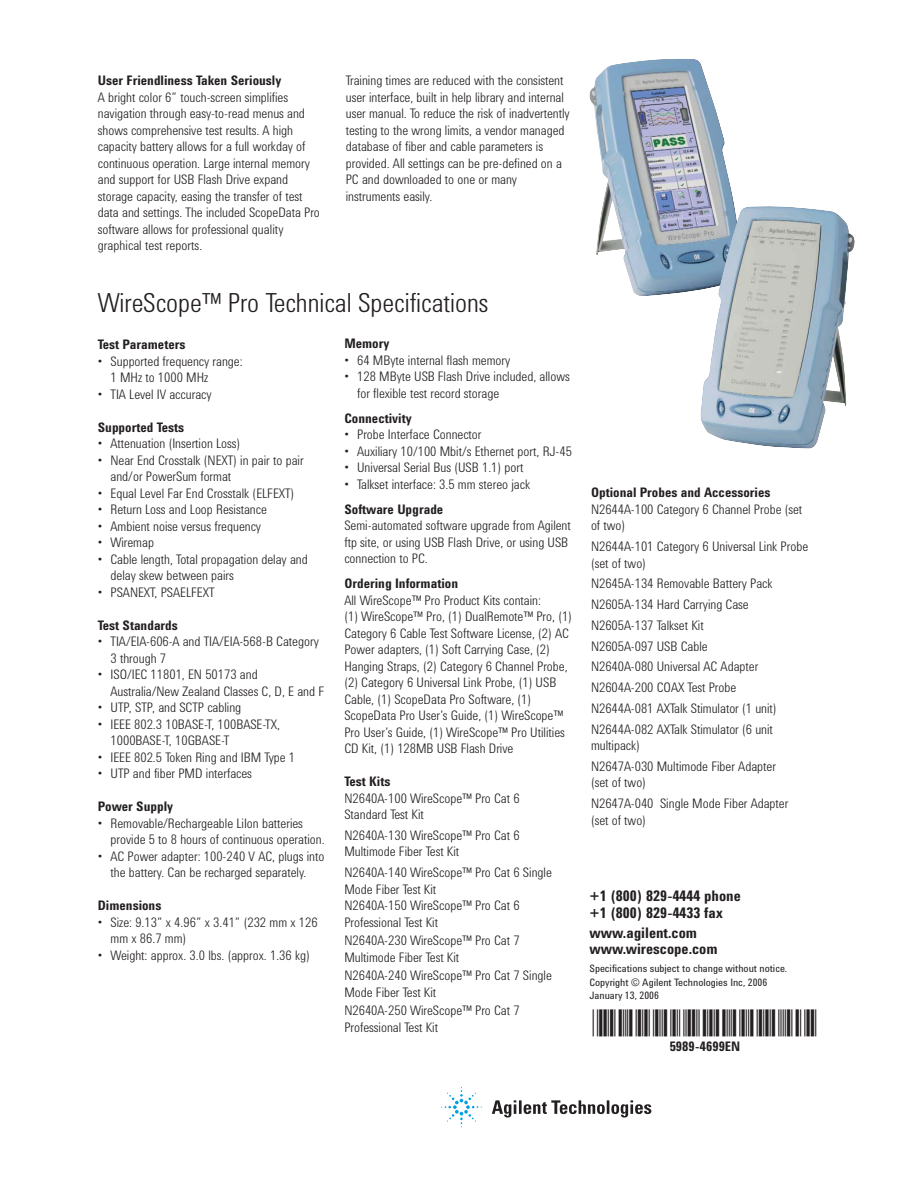
<style>
.page{position:relative;width:918px;height:1188px;background:#fff}
.page>*{position:absolute;margin:0;border:0;box-sizing:border-box;transform-origin:0 0}
.t1{font:54px "Agilent Logo";color:#00a0e4}
.t2{font:300 27px "Agilent Cond";color:#231f20}
.t3{font:700 15px/16.5px "Agilent Cond";color:#231f20}
.t4{font:300 13.5px/16.5px "Agilent Cond";color:#231f20}
.t5{font:700 13.5px "Agilent Cond";color:#231f20}
.t6{font:10.5px/13.5px "Agilent Cond";color:#231f20}
.s1{color:#231f20}
</style>
<div class="page">
<img style="left:589px;top:58px;width:145px;height:238px">
<img style="left:700px;top:205px;width:155px;height:244px">
<p class="t5" style="left:98px;top:76px;width:185px">User Friendliness Taken Seriously</p>
<p class="t4" style="left:98px;top:90px;width:224px">A bright color 6” touch-screen simplifies navigation through easy-to-read menus and shows comprehensive test results. A high capacity battery allows for a full workday of continuous operation. Large internal memory and support for USB Flash Drive expand storage capacity, easing the transfer of test data and settings. The included ScopeData Pro software allows for professional quality graphical test reports.</p>
<p class="t4" style="left:346px;top:73px;width:225px">Training times are reduced with the consistent user interface, built in help library and internal user manual. To reduce the risk of inadvertently testing to the wrong limits, a vendor managed database of fiber and cable parameters is provided. All settings can be pre-defined on a PC and downloaded to one or many instruments easily.</p>
<h2 class="t2" style="left:98px;top:293px;width:392px">WireScope™ Pro Technical Specifications</h2>
<p class="t5" style="left:98px;top:340px;width:89px">Test Parameters</p>
<p class="t4" style="left:111px;top:354px;width:134px;text-indent:-13px">• Supported frequency range:<br>1 MHz to 1000 MHz</p>
<p class="t4" style="left:98px;top:387px;width:115px">• TIA Level IV accuracy</p>
<p class="t5" style="left:98px;top:422px;width:88px">Supported Tests</p>
<p class="t4" style="left:98px;top:436px;width:144px">• Attenuation (Insertion Loss)</p>
<p class="t4" style="left:111px;top:453px;width:195px;text-indent:-13px">• Near End Crosstalk (NEXT) in pair to pair and/or PowerSum format</p>
<p class="t4" style="left:98px;top:486px;width:198px">• Equal Level Far End Crosstalk (ELFEXT)</p>
<p class="t4" style="left:98px;top:502px;width:171px">• Return Loss and Loop Resistance</p>
<p class="t4" style="left:98px;top:519px;width:165px">• Ambient noise versus frequency</p>
<p class="t4" style="left:98px;top:535px;width:58px">• Wiremap</p>
<p class="t4" style="left:111px;top:552px;width:199px;text-indent:-13px">• Cable length, Total propagation delay and delay skew between pairs</p>
<p class="t4" style="left:98px;top:585px;width:118px">• PSANEXT, PSAELFEXT</p>
<p class="t5" style="left:98px;top:620px;width:82px">Test Standards</p>
<p class="t4" style="left:111px;top:634px;width:210px;text-indent:-13px">• TIA/EIA-606-A and TIA/EIA-568-B Category<br>3 through 7</p>
<p class="t4" style="left:111px;top:667px;width:215px;text-indent:-13px">• ISO/IEC 11801, EN 50173 and<br>Australia/New Zealand Classes C, D, E and F</p>
<p class="t4" style="left:98px;top:700px;width:145px">• UTP, STP, and SCTP cabling</p>
<p class="t4" style="left:111px;top:717px;width:171px;text-indent:-13px">• IEEE 802.3 10BASE-T, 100BASE-TX,<br>1000BASE-T, 10GBASE-T</p>
<p class="t4" style="left:98px;top:750px;width:199px">• IEEE 802.5 Token Ring and IBM Type 1</p>
<p class="t4" style="left:98px;top:766px;width:156px">• UTP and fiber PMD interfaces</p>
<p class="t5" style="left:98px;top:802px;width:77px">Power Supply</p>
<p class="t4" style="left:111px;top:816px;width:216px;text-indent:-13px">• Removable/Rechargeable LiIon batteries provide 5 to 8 hours of continuous operation.</p>
<p class="t4" style="left:98px;top:849px;width:228px;text-align:center">• AC Power adapter: 100-240 V AC, plugs into the battery. Can be recharged separately.</p>
<p class="t5" style="left:98px;top:901px;width:65px">Dimensions</p>
<p class="t4" style="left:111px;top:915px;width:209px;text-indent:-13px">• Size: 9.13” x 4.96” x 3.41” (232 mm x 126 mm x 86.7 mm)</p>
<p class="t4" style="left:98px;top:948px;width:214px">• Weight: approx. 3.0 lbs. (approx. 1.36 kg)</p>
<p class="t5" style="left:344px;top:338px;width:47px">Memory</p>
<p class="t4" style="left:344px;top:353px;width:167px">• 64 MByte internal flash memory</p>
<p class="t4" style="left:357px;top:369px;width:214px;text-indent:-13px">• 128 MByte USB Flash Drive included, allows for flexible test record storage</p>
<p class="t5" style="left:344px;top:413px;width:69px">Connectivity</p>
<p class="t4" style="left:344px;top:427px;width:139px">• Probe Interface Connector</p>
<p class="t4" style="left:344px;top:444px;width:229px">• Auxiliary 10/100 Mbit/s Ethernet port, RJ-45</p>
<p class="t4" style="left:344px;top:460px;width:180px">• Universal Serial Bus (USB 1.1) port</p>
<p class="t4" style="left:344px;top:477px;width:187px">• Talkset interface: 3.5 mm stereo jack</p>
<p class="t5" style="left:344px;top:504px;width:100px">Software Upgrade</p>
<p class="t4" style="left:344px;top:518px;width:228px">Semi-automated software upgrade from Agilent ftp site, or using USB Flash Drive, or using USB connection to PC.</p>
<p class="t5" style="left:344px;top:578px;width:115px">Ordering Information</p>
<p class="t4" style="left:344px;top:593px;width:229px">All WireScope™ Pro Product Kits contain:<br>(1) WireScope™ Pro, (1) DualRemote™ Pro, (1)<br>Category 6 Cable Test Software License, (2) AC Power adapters, (1) Soft Carrying Case, (2)<br>Hanging Straps, (2) Category 6 Channel Probe, (2) Category 6 Universal Link Probe, (1) USB Cable, (1) ScopeData Pro Software, (1)<br>ScopeData Pro User’s Guide, (1) WireScope™ Pro User’s Guide, (1) WireScope™ Pro Utilities CD Kit, (1) 128MB USB Flash Drive</p>
<p class="t5" style="left:344px;top:776px;width:47px">Test Kits</p>
<p class="t4" style="left:344px;top:791px;width:177px">N2640A-100 WireScope™ Pro Cat 6<br>Standard Test Kit</p>
<p class="t4" style="left:344px;top:828px;width:177px">N2640A-130 WireScope™ Pro Cat 6<br>Multimode Fiber Test Kit</p>
<p class="t4" style="left:344px;top:865px;width:209px">N2640A-140 WireScope™ Pro Cat 6 Single<br>Mode Fiber Test Kit<br>N2640A-150 WireScope™ Pro Cat 6<br>Professional Test Kit</p>
<p class="t4" style="left:344px;top:933px;width:177px">N2640A-230 WireScope™ Pro Cat 7<br>Multimode Fiber Test Kit</p>
<p class="t4" style="left:344px;top:968px;width:209px">N2640A-240 WireScope™ Pro Cat 7 Single<br>Mode Fiber Test Kit</p>
<p class="t4" style="left:344px;top:1004px;width:177px">N2640A-250 WireScope™ Pro Cat 7<br>Professional Test Kit</p>
<p class="t5" style="left:591px;top:488px;width:181px">Optional Probes and Accessories</p>
<p class="t4" style="left:591px;top:502px;width:213px">N2644A-100 Category 6 Channel Probe (set of two)</p>
<p class="t4" style="left:591px;top:539px;width:219px">N2644A-101 Category 6 Universal Link Probe (set of two)</p>
<p class="t4" style="left:591px;top:574px;width:187px;line-height:20.7px">N2645A-134 Removable Battery Pack<br>N2605A-134 Hard Carrying Case<br>N2605A-137 Talkset Kit<br>N2605A-097 USB Cable<br>N2640A-080 Universal AC Adapter<br>N2604A-200 COAX Test Probe<br>N2644A-081 AXTalk Stimulator (1 unit)<br>N2644A-082 AXTalk Stimulator (6 unit</p>
<p class="t4" style="left:591px;top:736px;width:186px;line-height:20.7px">multipack)<br>N2647A-030 Multimode Fiber Adapter</p>
<p class="t4" style="left:591px;top:773px;width:199px;line-height:20.7px">(set of two)<br>N2647A-040 Single Mode Fiber Adapter</p>
<p class="t4" style="left:591px;top:813px;width:56px">(set of two)</p>
<p class="t3" style="left:590px;top:889px;width:153px">+1 (800) 829-4444 phone +1 (800) 829-4433 fax</p>
<p class="t3" style="left:590px;top:925px;width:130px">www.agilent.com www.wirescope.com</p>
<p class="t6" style="left:590px;top:962px;width:199px">Specifications subject to change without notice.<br>Copyright © Agilent Technologies Inc, 2006<br>January 13, 2006</p>
<p class="t5" style="left:670px;top:1041px;width:72px">5989-4699EN</p>
<h1 class="t1" style="left:441px;top:1076px;width:212px">s<span class="s1">A</span></h1>
</div>
